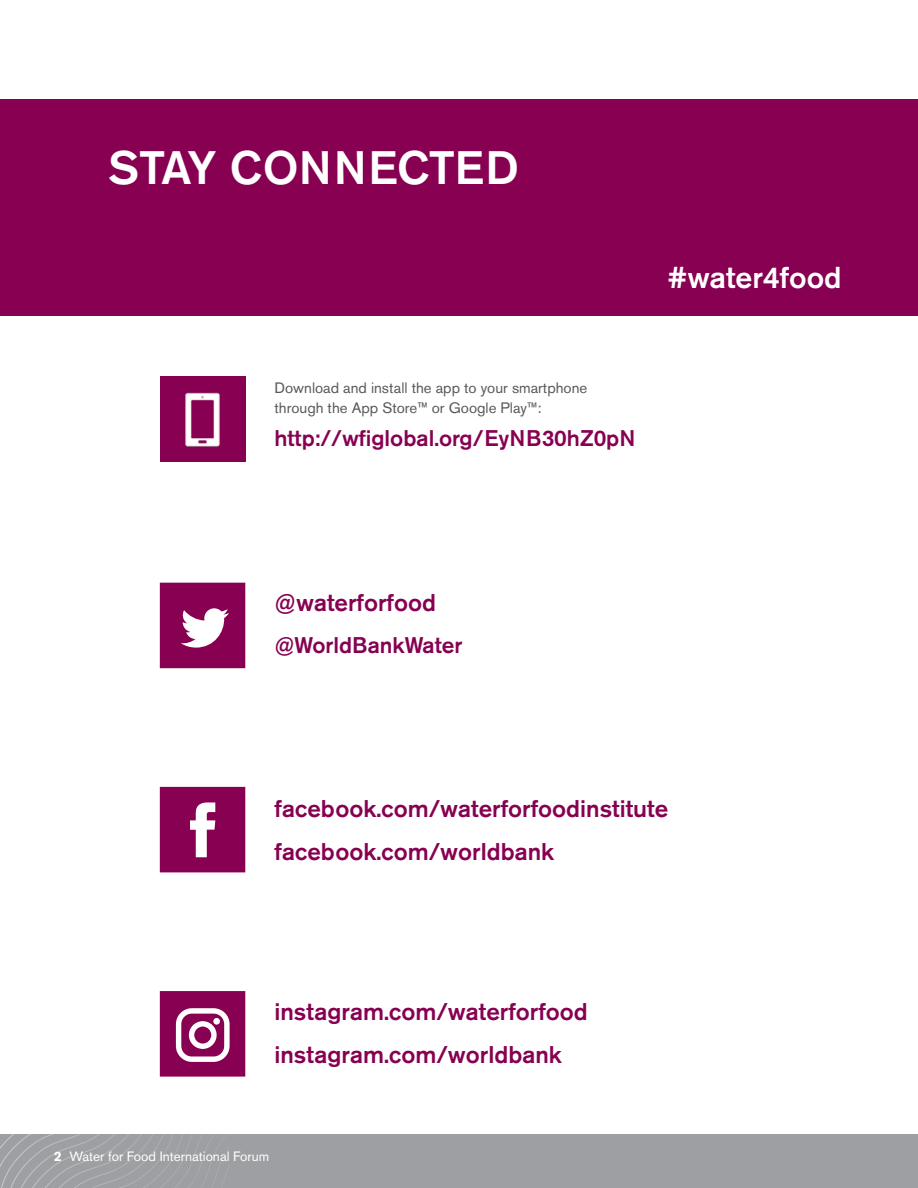
<style>
.page{position:relative;width:918px;height:1188px;background:#fff}
.page>*{position:absolute;margin:0;border:0;box-sizing:border-box;transform-origin:0 0}
.t1{font:500 46.5px "Akzidenz Grotesk BE";color:#fff}
.t2{font:500 30px "Akzidenz Grotesk BE";color:#fff}
.t3{font:500 24px "Akzidenz Grotesk BE";color:#870051}
.t4{font:500 22.5px "Akzidenz Grotesk BE";color:#870051}
.t5{font:15px/19.5px "Akzidenz Grotesk BE";color:#58595b}
.t6{font:13.5px "Akzidenz Grotesk BE";color:#fff}
.s1{font-weight:700}
</style>
<div class="page">
<div style="left:0;top:1134px;width:918px;height:54px;background:#9d9fa2"></div>
<svg style="left:0;top:1134px;width:191px;height:54px"></svg>
<svg style="left:160px;top:583px;width:85px;height:85px;background:#99276c"></svg>
<svg style="left:160px;top:787px;width:85px;height:85px;background:#941c64"></svg>
<svg style="left:160px;top:991px;width:85px;height:86px;background:#9d2e71"></svg>
<div style="left:213px;top:1018px;width:7px;height:7px;background:#fff;border-radius:50%"></div>
<div style="left:0;top:99px;width:918px;height:216px;background:#870051"></div>
<div style="left:160px;top:376px;width:85px;height:86px;background:#870051"></div>
<img style="left:185px;top:392px;width:35px;height:55px">
<h1 class="t1" style="left:108px;top:139px;width:412px">STAY CONNECTED</h1>
<p class="t2" style="left:667px;top:259px;width:176px">#water4food</p>
<p class="t5" style="left:275px;top:378px;width:314px">Download and install the app to your smartphone through the App Store™ or Google Play™:</p>
<p class="t4" style="left:275px;top:425px;width:362px">http://wfiglobal.org/EyNB30hZ0pN</p>
<p class="t3" style="left:275px;top:588px;width:163px">@waterforfood</p>
<p class="t4" style="left:275px;top:631px;width:189px">@WorldBankWater</p>
<p class="t3" style="left:275px;top:794px;width:395px">facebook.com/waterforfoodinstitute</p>
<p class="t3" style="left:275px;top:837px;width:281px">facebook.com/worldbank</p>
<p class="t3" style="left:275px;top:997px;width:315px">instagram.com/waterforfood</p>
<p class="t3" style="left:275px;top:1040px;width:289px">instagram.com/worldbank</p>
<p class="t6" style="left:54px;top:1148px;width:217px"><span class="s1">2</span> Water for Food International Forum</p>
</div>
